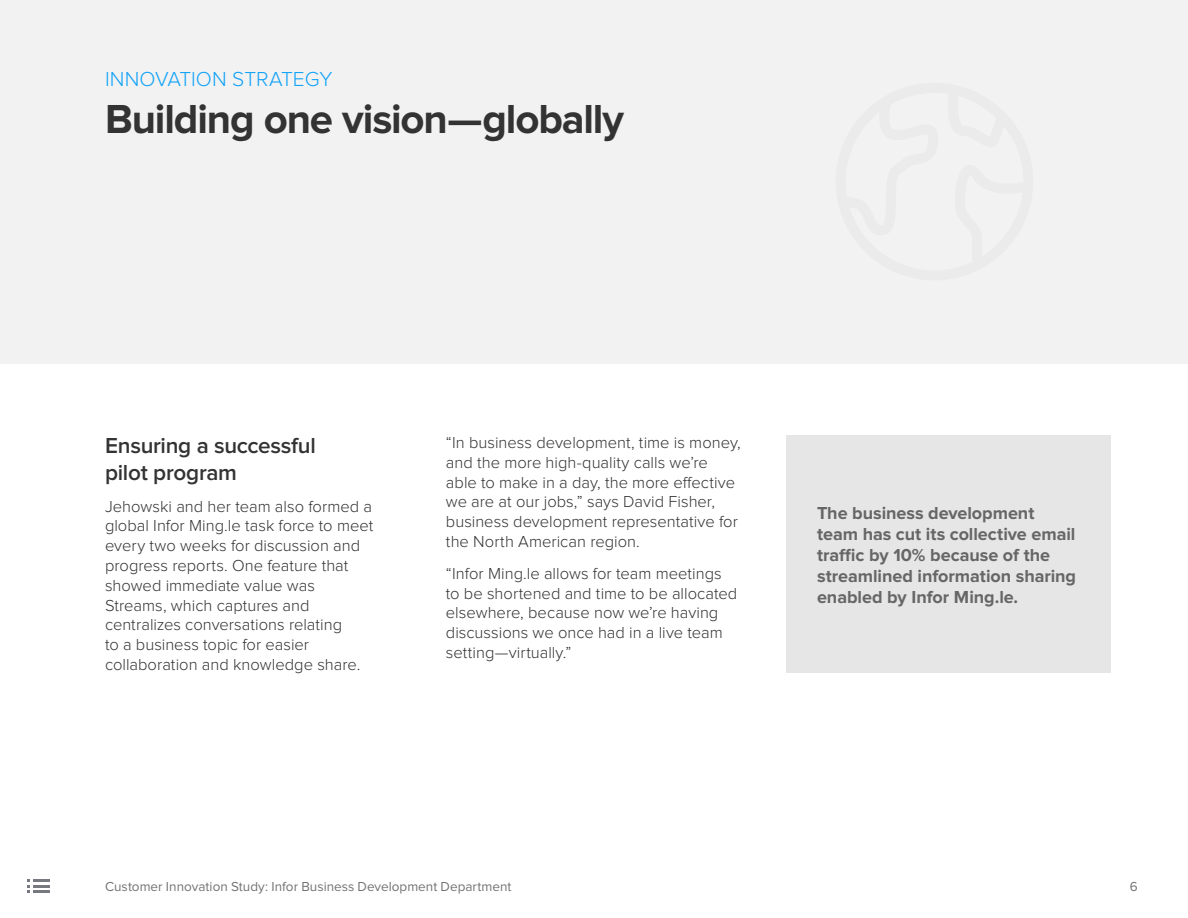
<style>
.page{position:relative;width:1188px;height:918px;background:#fff}
.page>*{position:absolute;margin:0;border:0;box-sizing:border-box;transform-origin:0 0}
.t1{font:700 42px "Proxima Nova";letter-spacing:-.03em;color:#333}
.t2{font:600 22.5px/27px "Proxima Nova";letter-spacing:-.015em;color:#333}
.t3{font:300 21px "Proxima Nova";color:#13a3f7}
.t4{font:700 18px/21px "Proxima Nova";letter-spacing:-.005em;color:#666}
.t5{font:300 16.5px/19.8px "Proxima Nova";color:#333}
.t6{font:13.5px "Proxima Nova";color:#737373}
</style>
<div class="page">
<div style="left:0;top:0;width:1188px;height:363px;background:#f2f2f2"></div>
<div style="left:786px;top:435px;width:325px;height:237px;background:#e6e6e6"></div>
<hr style="left:33px;top:890px;width:17px;height:3px;background:#777980">
<hr style="left:33px;top:885px;width:17px;height:3px;background:#777980">
<svg style="left:27px;top:879px;width:3px;height:14px"></svg>
<hr style="left:33px;top:879px;width:17px;height:3px;background:#777980">
<p class="t3" style="left:105px;top:70px;width:229px">INNOVATION STRATEGY</p>
<h1 class="t1" style="left:105px;top:100px;width:521px">Building one vision—globally</h1>
<h2 class="t2" style="left:105px;top:433px;width:212px">Ensuring a successful pilot program</h2>
<p class="t5" style="left:105px;top:497px;width:270px">Jehowski and her team also formed a global Infor Ming.le task force to meet every two weeks for discussion and progress reports. One feature that showed immediate value was Streams, which captures and centralizes conversations relating<br>to a business topic for easier collaboration and knowledge share.</p>
<p class="t5" style="left:446px;top:433px;width:296px">“In business development, time is money, and the more high-quality calls we’re able to make in a day, the more effective we are at our jobs,” says David Fisher, business development representative for the North American region.</p>
<p class="t5" style="left:446px;top:564px;width:293px">“Infor Ming.le allows for team meetings to be shortened and time to be allocated elsewhere, because now we’re having discussions we once had in a live team setting—virtually.”</p>
<p class="t4" style="left:817px;top:503px;width:261px">The business development team has cut its collective email traffic by 10% because of the streamlined information sharing enabled by Infor Ming.le.</p>
<p class="t6" style="left:105px;top:880px;width:408px">Customer Innovation Study: Infor Business Development Department</p>
<p class="t6" style="left:1130px;top:880px;width:9px">6</p>
</div>
